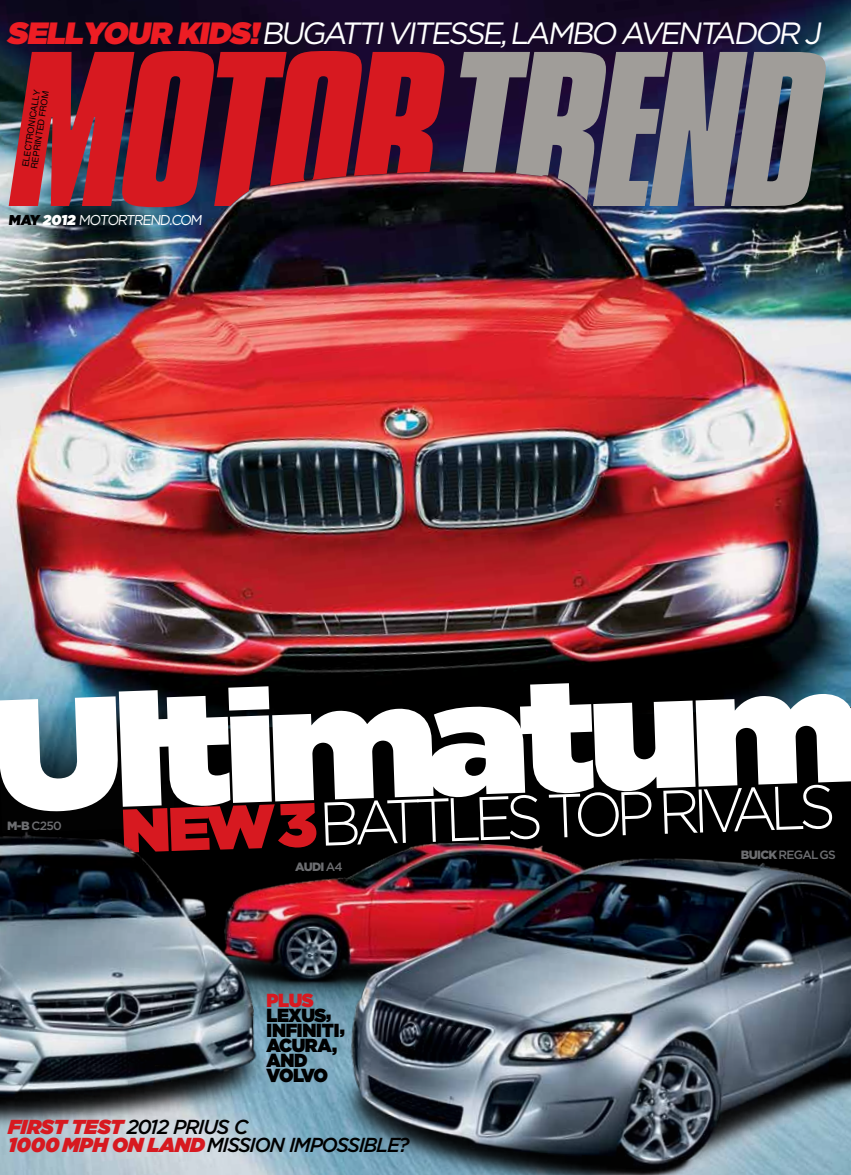
<style>
.page{position:relative;width:851px;height:1175px;background:#fff}
.page>*{position:absolute;margin:0;border:0;box-sizing:border-box;transform-origin:0 0}
.t1{font:900 157.95px "Gotham";color:#fff;scale:1.08 1}
.t2{font:300 61.5px "Gotham";color:#fff;scale:.94 1}
.t3{font:italic 30.75px "Gotham";color:#fff}
.t4{font:italic 500 20.25px/17.4px "Gotham";letter-spacing:-.07em;color:#000}
.t5{font:900 18.9px/15px "Gotham";letter-spacing:-.025em;color:#000;scale:.95 1}
.t6{font:900 18.9px "Gotham";color:#d71920;scale:.95 1}
.t7{font:14.25px "Gotham";color:#fff}
.t8{font:500 12px "Gotham";letter-spacing:-.06em;color:#6d6e71}
.t9{font:900 12px "Gotham";color:#6d6e71}
.t10{font:9px/9px "Helvetica Neue";color:#000}
.s1{font-weight:900;color:#ed1d24}
.s2{font-weight:900;color:#000}
.s3{font-weight:900}
.s4{font-weight:900;color:#d71920}
.s5{font-weight:500}
</style>
<div class="page">
<img style="left:0;top:0;width:850px;height:750px">
<div style="left:101px;top:707px;width:749px;height:66px;background:#000"></div>
<svg style="left:87px;top:694px;width:160px;height:41px;background:#0a1820"></svg>
<svg style="left:0;top:750px;width:175px;height:23px;background:#071015"></svg>
<svg style="left:9px;top:51px;width:435px;height:156px;background:#a71824"></svg>
<svg style="left:457px;top:52px;width:368px;height:154px;background:#7e7b81"></svg>
<svg style="left:18px;top:706px;width:70px;height:67px;background:#335f71"></svg>
<img style="left:18px;top:172px;width:789px;height:504px">
<img style="left:0;top:773px;width:850px;height:401px">
<h3 class="t3" style="left:7px;top:13px;width:821px"><span class="s1">SELLYOUR KIDS!</span> BUGATTI VITESSE, LAMBO AVENTADOR J</h3>
<p class="t10" style="left:20px;top:166px;width:80px;rotate:-81deg">ELECTRONICALLY<br>REPRINTED FROM</p>
<p class="t7" style="left:8px;top:211px;width:197px"><span class="s2">MAY</span> <span class="s3">2012</span> MOTORTREND.COM</p>
<h1 class="t1" style="left:-10px;top:664px;width:804px;rotate:-2deg">ULTIMATUM</h1>
<h2 class="t2" style="left:120px;top:792px;width:762px;rotate:-2deg"><span class="s4">NEW 3</span>battles top rivals</h2>
<p class="t8" style="left:7px;top:817px;width:56px"><span class="s3">M-B</span> C250</p>
<p class="t8" style="left:741px;top:847px;width:96px"><span class="s3">BUICK</span> REGAL GS</p>
<p class="t9" style="left:295px;top:859px;width:49px">Audi <span class="s5">A4</span></p>
<p class="t6" style="left:266px;top:989px;width:26px">PLUS</p>
<p class="t5" style="left:266px;top:1007px;width:84px">LEXUS,<br>INFINITI,<br>ACURA,<br>AND<br>VOLVO</p>
<p class="t4" style="left:8px;top:1118px;width:402px"><span class="s4">FIRST TEST</span> 2012 PRIUS C<br><span class="s4">1000 MPH ON LAND</span> MISSION IMPOSSIBLE?</p>
</div>
